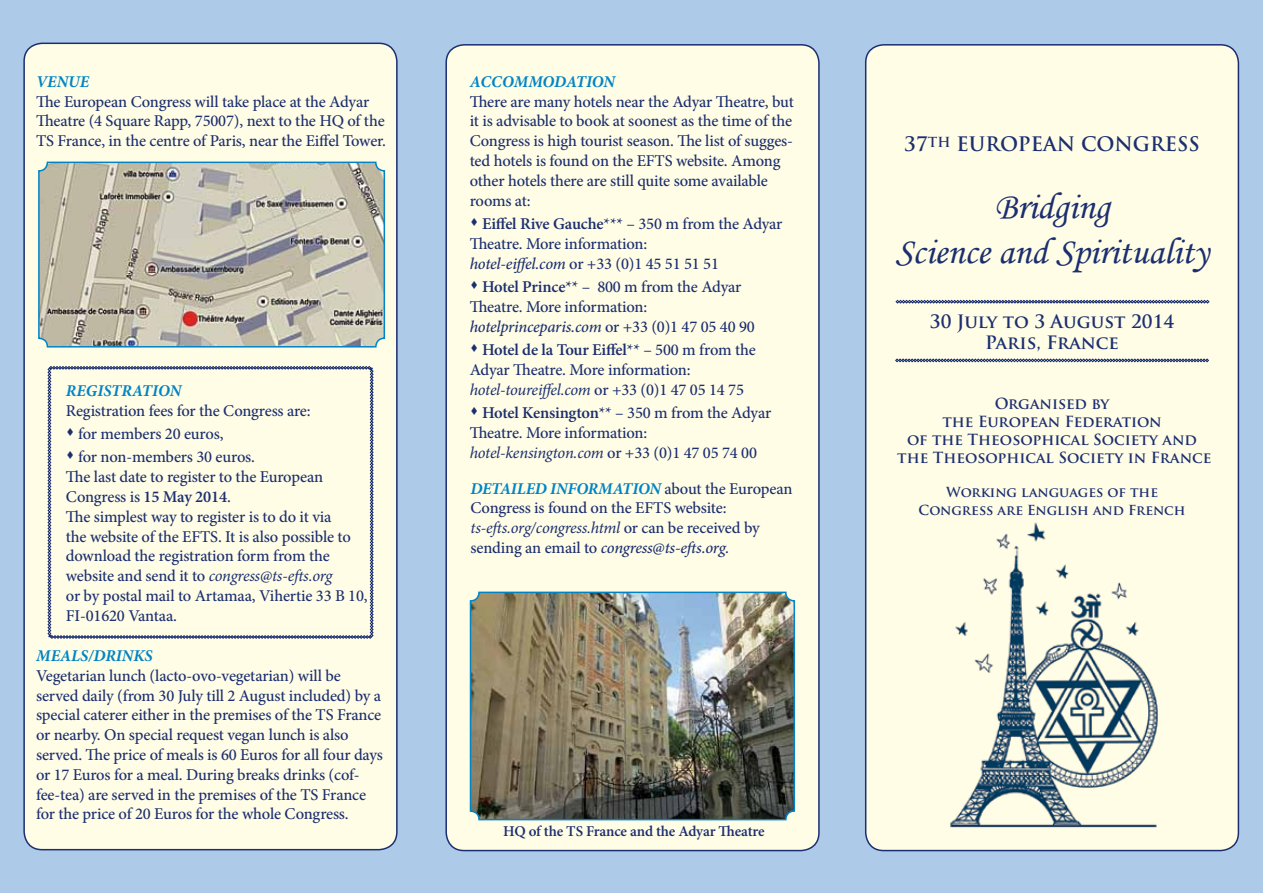
<style>
.page{position:relative;width:1263px;height:893px;background:#aecae9}
.page>*{position:absolute;margin:0;border:0;box-sizing:border-box;transform-origin:0 0}
.t1{font:37.5px/45px "Monotype Corsiva";color:#1b2e70;text-align:center}
.t2{font:700 19.5px "Trajan Pro";color:#1b2e70}
.t3{font:700 18px/21.6px "Trajan Pro";letter-spacing:-.005em;color:#1b2e70;text-align:center}
.t4{font:500 16.5px/19.8px "Minion Pro";letter-spacing:-.015em;color:#1b2e70}
.t5{font:italic 700 16.5px "Minion Pro";color:#0084c6}
.t6{font:700 15px/18px "Trajan Pro";letter-spacing:-.01em;color:#1b2e70;text-align:center}
.t7{font:600 15px "Minion Pro";letter-spacing:-.01em;color:#1b2e70}
.t8{font:700 13.5px/18px "Trajan Pro";letter-spacing:-.02em;color:#1b2e70;text-align:center}
.s1{font-weight:600}
.s2{font-weight:400;font-style:italic}
.s3{font-style:italic}
</style>
<div class="page">
<div style="left:24px;top:43px;width:373px;height:807px;background:#fffde5;border-radius:18px"></div>
<div style="left:23px;top:43px;width:375px;height:807px;border:2px solid #1b2e70;border-radius:18px"></div>
<div style="left:446px;top:45px;width:373px;height:805px;background:#fffde5;border-radius:18px"></div>
<div style="left:445px;top:44px;width:375px;height:807px;border:2px solid #1b2e70;border-radius:18px"></div>
<div style="left:866px;top:45px;width:372px;height:805px;background:#fffde5;border-radius:18px"></div>
<img style="left:473px;top:595px;width:319px;height:222px">
<div style="left:470px;top:592px;width:325px;height:228px;border:2px solid #0084c6;border-radius:9px"></div>
<img style="left:41px;top:165px;width:341px;height:180px">
<div style="left:38px;top:162px;width:347px;height:186px;border:2px solid #0084c6;border-radius:9px"></div>
<svg style="left:48px;top:366px;width:325px;height:273px"></svg>
<img style="left:906px;top:510px;width:332px;height:340px">
<svg style="left:896px;top:300px;width:313px;height:3px"></svg>
<svg style="left:895px;top:359px;width:314px;height:3px"></svg>
<p class="t5" style="left:36px;top:70px;width:55px">VENUE</p>
<p class="t4" style="left:36px;top:91px;width:352px">The European Congress will take place at the Adyar<br>Theatre (4 Square Rapp, 75007), next to the HQ of the<br>TS France, in the centre of Paris, near the Eiffel Tower.</p>
<p class="t5" style="left:66px;top:379px;width:117px">REGISTRATION</p>
<p class="t4" style="left:66px;top:400px;width:246px">Registration fees for the Congress are:</p>
<p class="t4" style="left:66px;top:424px;width:159px">▲ for members 20 euros,</p>
<p class="t4" style="left:66px;top:447px;width:303px">▲ for non-members 30 euros.<br>The last date to register to the European Congress is <span class="s1">15 May 2014</span>.<br>The simplest way to register is to do it via<br>the website of the EFTS. It is also possible to download the registration form from the website and send it to <span class="s2">congress@ts-efts.org<br></span>or by postal mail to Artamaa, Vihertie 33 B 10, FI-01620 Vantaa.</p>
<p class="t5" style="left:36px;top:644px;width:118px">MEALS/DRINKS</p>
<p class="t4" style="left:36px;top:666px;width:349px">Vegetarian lunch (lacto-ovo-vegetarian) will be served daily (from 30 July till 2 August included) by a special caterer either in the premises of the TS France or nearby. On special request vegan lunch is also served. The price of meals is 60 Euros for all four days or 17 Euros for a meal. During breaks drinks (cof&shy;fee-tea) are served in the premises of the TS France for the price of 20 Euros for the whole Congress.</p>
<p class="t5" style="left:470px;top:70px;width:147px">ACCOMMODATION</p>
<p class="t4" style="left:470px;top:91px;width:326px">There are many hotels near the Adyar Theatre, but it is advisable to book at soonest as the time of the Congress is high tourist season. The list of sugges&shy;ted hotels is found on the EFTS website. Among other hotels there are still quite some available rooms at:</p>
<p class="t4" style="left:470px;top:214px;width:314px">▲ <span class="s1">Eiffel Rive Gauche</span>*** – 350 m from the Adyar<br>Theatre. More information:<br><span class="s3">hotel-eiffel.com</span> or +33 (0)1 45 51 51 51</p>
<p class="t4" style="left:470px;top:277px;width:287px">▲ <span class="s1">Hotel Prince</span>** – 800 m from the Adyar<br>Theatre. More information: <span class="s3">hotelprinceparis.com</span> or +33 (0)1 47 05 40 90</p>
<p class="t4" style="left:470px;top:340px;width:288px">▲ <span class="s1">Hotel de la Tour Eiffel</span>** – 500 m from the<br>Adyar Theatre. More information: <span class="s2">hotel-toureiffel.com</span> or +33 (0)1 47 05 14 75</p>
<p class="t4" style="left:470px;top:403px;width:303px">▲ <span class="s1">Hotel Kensington</span>** – 350 m from the Adyar<br>Theatre. More information: <span class="s2">hotel-kensington.com</span> or +33 (0)1 47 05 74 00</p>
<p class="t5" style="left:470px;top:477px;width:22px">DETAILE</p>
<p class="t5" style="left:535px;top:477px;width:89px">D INFORMATION</p>
<p class="t4" style="left:470px;top:478px;width:324px;text-indent:194px">about the European Congress is found on the EFTS website: <span class="s2">ts-efts.org/congress.html</span> or can be received by sending an email to <span class="s3">congress@ts-efts.org.</span></p>
<p class="t7" style="left:503px;top:821px;width:263px">HQ of the TS France and the Adyar Theatre</p>
<p class="t2" style="left:904px;top:132px;width:297px">37<sup>th</sup> European Congress</p>
<h1 class="t1" style="left:895px;top:184px;width:315px">Bridging<br>Science and Spirituality</h1>
<p class="t3" style="left:930px;top:310px;width:246px">30 July to 3 August 2014<br>Paris, France</p>
<p class="t6" style="left:897px;top:394px;width:316px">Organised by<br>the European Federation<br>of the Theosophical Society and the Theosophical Society in France</p>
<p class="t8" style="left:918px;top:483px;width:268px">Working languages of the<br>Congress are English and French</p>
</div>
